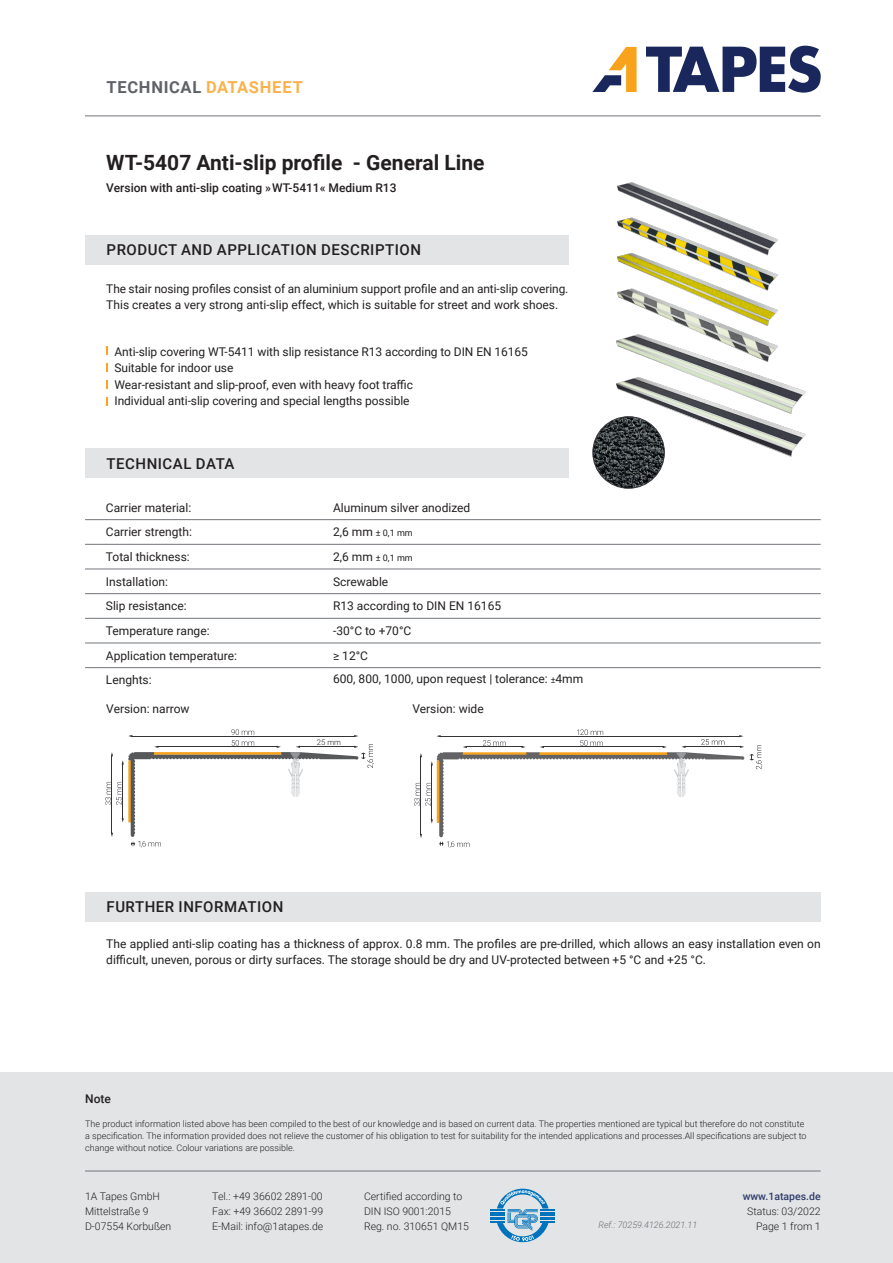
<style>
.page{position:relative;width:893px;height:1263px;background:#fff}
.page>*{position:absolute;margin:0;border:0;box-sizing:border-box;transform-origin:0 0}
.t1{font:700 21px "Roboto";color:#231f20}
.t2{font:700 16.5px "Roboto";letter-spacing:.045em;color:#5f6267}
.t3{font:500 15px "Roboto";letter-spacing:.035em;color:#231f20}
.t4{font:12px/16.5px "Roboto";color:#231f20}
.t5{font:500 12px "Roboto";color:#231f20}
.t6{font:300 10.5px/15px "Roboto";color:#231f20}
.t7{font:500 10.5px "Roboto";color:#303d6d}
.t8{font:300 9px/12px "Roboto";color:#231f20}
.t9{font:italic 300 9px "Roboto";color:#6c6d70}
.t10{font:9px "Roboto";color:#231f20}
.t11{font:300 7.65px "Roboto";color:#231f20}
.s1{color:#fbb24c}
.s2{font-size:12px}
.s3{font-size:9px}
</style>
<div class="page">
<svg style="left:85px;top:519px;width:15px;height:1px"></svg>
<hr style="left:100px;top:519px;width:227px;height:1px;background:#71757a">
<hr style="left:327px;top:519px;width:494px;height:1px;background:#71757a">
<svg style="left:85px;top:544px;width:15px;height:1px"></svg>
<hr style="left:100px;top:544px;width:227px;height:1px;background:#71757a">
<hr style="left:327px;top:544px;width:494px;height:1px;background:#71757a">
<svg style="left:85px;top:569px;width:15px;height:1px"></svg>
<hr style="left:100px;top:569px;width:227px;height:1px;background:#71757a">
<hr style="left:327px;top:569px;width:494px;height:1px;background:#71757a">
<svg style="left:85px;top:593px;width:15px;height:1px"></svg>
<hr style="left:100px;top:593px;width:227px;height:1px;background:#71757a">
<hr style="left:327px;top:593px;width:494px;height:1px;background:#71757a">
<svg style="left:85px;top:618px;width:15px;height:1px"></svg>
<hr style="left:100px;top:618px;width:227px;height:1px;background:#71757a">
<hr style="left:327px;top:618px;width:494px;height:1px;background:#71757a">
<svg style="left:85px;top:643px;width:15px;height:1px"></svg>
<hr style="left:100px;top:643px;width:227px;height:1px;background:#71757a">
<hr style="left:327px;top:643px;width:494px;height:1px;background:#71757a">
<svg style="left:85px;top:667px;width:15px;height:1px"></svg>
<hr style="left:100px;top:667px;width:227px;height:1px;background:#71757a">
<hr style="left:327px;top:667px;width:494px;height:1px;background:#71757a">
<img style="left:593px;top:417px;width:71px;height:71px;border-radius:36px">
<div style="left:85px;top:235px;width:483px;height:29px;background:#e2e4e6"></div>
<div style="left:85px;top:448px;width:483px;height:30px;background:#e2e4e6"></div>
<div style="left:85px;top:892px;width:736px;height:30px;background:#e2e4e6"></div>
<svg style="left:414px;top:729px;width:348px;height:119px"></svg>
<img style="left:674px;top:752px;width:15px;height:39px">
<svg style="left:105px;top:729px;width:269px;height:118px"></svg>
<img style="left:288px;top:752px;width:15px;height:39px">
<img style="left:617px;top:182px;width:161px;height:91px">
<img style="left:612px;top:377px;width:194px;height:92px">
<img style="left:616px;top:273px;width:162px;height:104px">
<div style="left:0;top:1072px;width:893px;height:191px;background:#e2e4e6"></div>
<hr style="left:85px;top:1170px;width:736px;height:1px;background:#71757a">
<svg style="left:490px;top:1189px;width:65px;height:53px"></svg>
<svg style="left:646px;top:46px;width:175px;height:47px"></svg>
<svg style="left:592px;top:47px;width:45px;height:45px"></svg>
<hr style="left:85px;top:116px;width:736px;height:1px;background:#71757a">
<h2 class="t2" style="left:107px;top:75px;width:198px">TECHNICAL <span class="s1">DATASHEET</span></h2>
<h1 class="t1" style="left:106px;top:147px;width:380px">WT-5407 Anti-slip profile - General Line</h1>
<p class="t5" style="left:106px;top:179px;width:292px">Version with anti-slip coating » WT-5411« Medium R13</p>
<p class="t3" style="left:107px;top:239px;width:316px">PRODUCT AND APPLICATION DESCRIPTION</p>
<p class="t3" style="left:158px;top:239px;width:286px">K - UND ANWENDUNGSBESCHRE BUNG</p>
<p class="t4" style="left:106px;top:280px;width:464px">The stair nosing profiles consist of an aluminium support profile and an anti-slip covering.<br>This creates a very strong anti-slip effect, which is suitable for street and work shoes.</p>
<p class="t4" style="left:115px;top:343px;width:415px">Anti-slip covering WT-5411 with slip resistance R13 according to DIN EN 16165<br>Suitable for indoor use<br>Wear-resistant and slip-proof, even with heavy foot traffic<br>Individual anti-slip covering and special lengths possible</p>
<p class="t3" style="left:107px;top:453px;width:129px">TECHNICAL DATA</p>
<p class="t3" style="left:163px;top:453px;width:94px">SCHE DATEN</p>
<p class="t4" style="left:106px;top:499px;width:87px">Carrier material:</p>
<p class="t4" style="left:333px;top:499px;width:139px">Aluminum silver anodized</p>
<p class="t4" style="left:106px;top:523px;width:87px">Carrier strength:</p>
<p class="t10" style="left:333px;top:527px;width:81px"><span class="s2">2,6 mm</span> ± 0,1 mm</p>
<p class="t4" style="left:106px;top:548px;width:85px">Total thickness:</p>
<p class="t10" style="left:333px;top:552px;width:81px"><span class="s2">2,6 mm</span> ± 0,1 mm</p>
<p class="t4" style="left:106px;top:573px;width:64px">Installation:</p>
<p class="t4" style="left:333px;top:573px;width:57px">Screwable</p>
<p class="t4" style="left:106px;top:597px;width:82px">Slip resistance:</p>
<p class="t4" style="left:333px;top:597px;width:170px">R13 according to DIN EN 16165</p>
<p class="t4" style="left:106px;top:622px;width:105px">Temperature range:</p>
<p class="t4" style="left:333px;top:622px;width:80px">-30°C to +70°C</p>
<p class="t4" style="left:106px;top:647px;width:133px">Application temperature:</p>
<p class="t4" style="left:333px;top:647px;width:37px">≥ 12°C</p>
<p class="t4" style="left:106px;top:671px;width:47px">Lenghts:</p>
<p class="t4" style="left:333px;top:670px;width:252px">600, 800, 1000, upon request | tolerance: <span class="s3">±</span>4mm</p>
<p class="t4" style="left:106px;top:700px;width:85px">Version: narrow</p>
<p class="t4" style="left:412px;top:700px;width:73px">Version: wide</p>
<p class="t11" style="left:317px;top:737px;width:26px">25 mm</p>
<p class="t3" style="left:107px;top:896px;width:195px">WEI ERE INFORMATIONEN</p>
<p class="t3" style="left:107px;top:896px;width:178px">FURTHER INFORMATION</p>
<p class="t4" style="left:106px;top:935px;width:716px">The applied anti-slip coating has a thickness of approx. 0.8 mm. The profiles are pre-drilled, which allows an easy installation even on difficult, uneven, porous or dirty surfaces. The storage should be dry and UV-protected between +5 °C and +25 °C.</p>
<p class="t5" style="left:85px;top:1090px;width:27px">Note</p>
<p class="t8" style="left:85px;top:1118px;width:723px">The product information listed above has been compiled to the best of our knowledge and is based on current data. The properties mentioned are typical but therefore do not constitute a specification. The information provided does not relieve the customer of his obligation to test for suitability for the intended applications and processes.All specifications are subject to change without notice. Colour variations are possible.</p>
<p class="t6" style="left:212px;top:1188px;width:112px;text-align:justify">Tel.: +49 36602 2891-00<br>Fax: +49 36602 2891-99<br>E-Mail: info@1atapes.de</p>
<p class="t6" style="left:85px;top:1188px;width:88px">1A Tapes GmbH<br>Mittelstraße 9<br>D-07554 Korbußen</p>
<p class="t6" style="left:364px;top:1188px;width:106px">Certified according to<br>DIN ISO 9001:2015<br>Reg. no. 310651 QM15</p>
<p class="t7" style="left:743px;top:1188px;width:79px">www.1atapes.de</p>
<p class="t6" style="left:747px;top:1203px;width:75px;text-align:right">Status: 03/2022<br>Page 1 from 1</p>
<p class="t9" style="left:598px;top:1219px;width:100px">Ref.: 70259.4126.2021.11</p>
</div>
